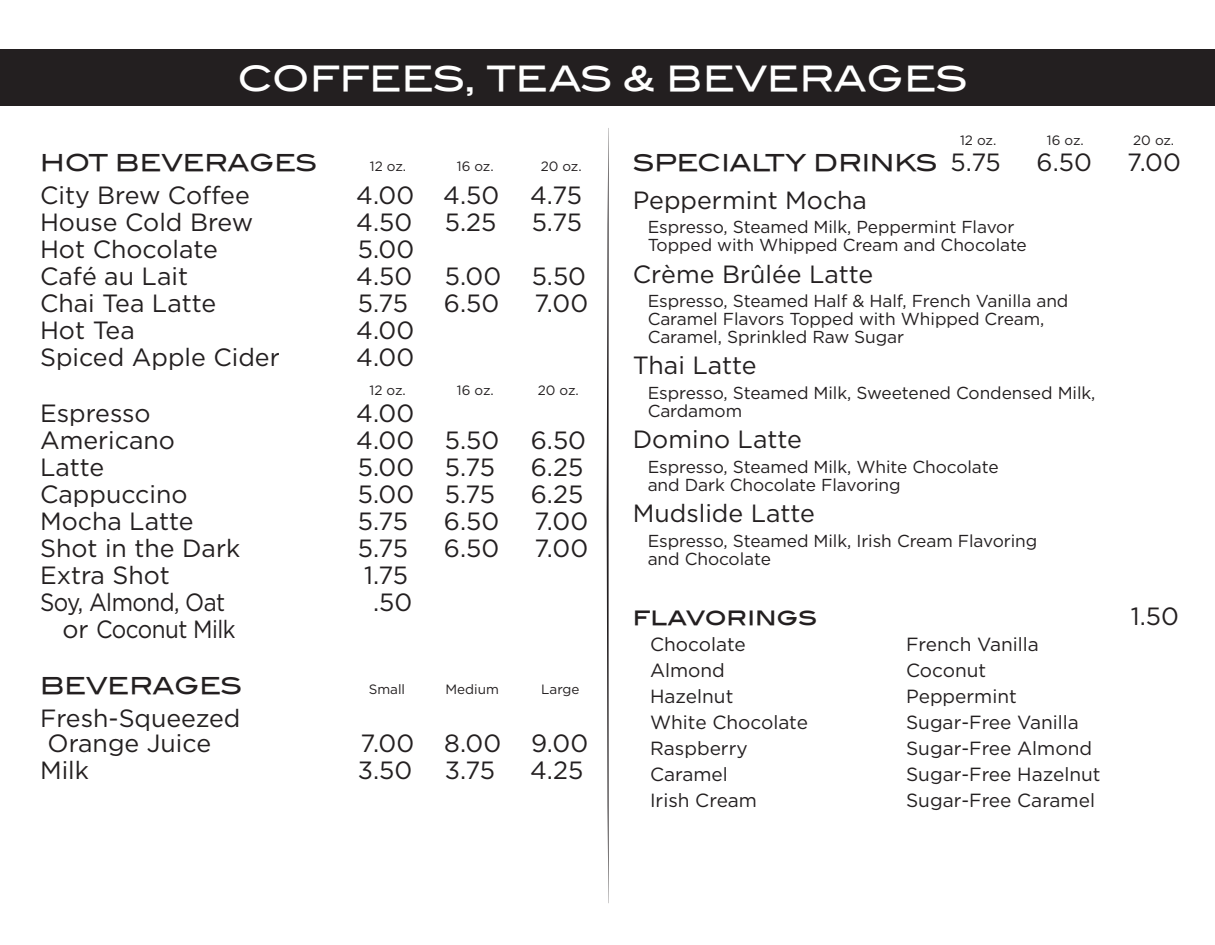
<style>
.page{position:relative;width:1215px;height:945px;background:#fff}
.page>*{position:absolute;margin:0;border:0;box-sizing:border-box;transform-origin:0 0}
.t1{font:34.65px "Blair Md ITCTT Medium";letter-spacing:-.01em;color:#fff}
.t2{font:24.9px/24.3px "Gotham";color:#231f20}
.t3{font:24.9px "Gotham";letter-spacing:-.025em;color:#231f20;scale:.9 1}
.t4{font:24.9px "Gotham";letter-spacing:-.025em;color:#231f20}
.t5{font:23.25px "Blair Md ITCTT Medium";letter-spacing:-.005em;color:#231f20}
.t6{font:19.05px "Gotham";color:#231f20}
.t7{font:17.25px/18px "Gotham";letter-spacing:-.005em;color:#231f20}
.t8{font:13.5px "Gotham";color:#231f20}
.s1{font-family:"Gotham";font-size:24.9px}
</style>
<div class="page">
<div style="left:0;top:49px;width:1215px;height:57px;background:#231f20"></div>
<svg style="left:607px;top:128px;width:2px;height:775px;background:#767474"></svg>
<h1 class="t1" style="left:237px;top:58px;width:732px">COFFEES, TEAS &amp; BEVERAGES</h1>
<p class="t5" style="left:40px;top:149px;width:279px">HOT BEVERAGES</p>
<p class="t8" style="left:370px;top:159px;width:38px">12 oz.</p>
<p class="t8" style="left:457px;top:159px;width:38px">16 oz.</p>
<p class="t8" style="left:541px;top:159px;width:43px">20 oz.</p>
<p class="t2" style="left:40px;top:183px;width:211px">City Brew Coffee</p>
<p class="t2" style="left:356px;top:183px;width:227px">4.00 4.50 4.75</p>
<p class="t2" style="left:40px;top:210px;width:215px">House Cold Brew</p>
<p class="t2" style="left:356px;top:210px;width:57px">4.50</p>
<p class="t2" style="left:445px;top:210px;width:53px">5.25</p>
<p class="t2" style="left:532px;top:210px;width:52px">5.75</p>
<p class="t2" style="left:40px;top:237px;width:179px">Hot Chocolate</p>
<p class="t2" style="left:358px;top:237px;width:58px">5.00</p>
<p class="t2" style="left:40px;top:264px;width:150px">Café au Lait</p>
<p class="t2" style="left:356px;top:264px;width:57px">4.50</p>
<p class="t2" style="left:445px;top:264px;width:143px">5.00 5.50</p>
<p class="t2" style="left:40px;top:291px;width:178px">Chai Tea Latte</p>
<p class="t2" style="left:358px;top:291px;width:52px">5.75</p>
<p class="t2" style="left:444px;top:291px;width:57px">6.50</p>
<p class="t2" style="left:535px;top:291px;width:55px">7.00</p>
<p class="t2" style="left:40px;top:318px;width:96px">Hot Tea</p>
<p class="t2" style="left:356px;top:318px;width:60px">4.00</p>
<p class="t2" style="left:40px;top:345px;width:241px">Spiced Apple Cider</p>
<p class="t2" style="left:356px;top:345px;width:60px">4.00</p>
<p class="t8" style="left:370px;top:383px;width:38px">12 oz.</p>
<p class="t8" style="left:457px;top:383px;width:38px">16 oz.</p>
<p class="t8" style="left:538px;top:383px;width:43px">20 oz.</p>
<p class="t2" style="left:40px;top:401px;width:112px">Espresso</p>
<p class="t2" style="left:356px;top:401px;width:60px">4.00</p>
<p class="t2" style="left:40px;top:428px;width:136px">Americano</p>
<p class="t2" style="left:356px;top:428px;width:144px">4.00 5.50</p>
<p class="t2" style="left:531px;top:428px;width:57px">6.50</p>
<p class="t2" style="left:40px;top:455px;width:66px">Latte</p>
<p class="t2" style="left:358px;top:455px;width:139px">5.00 5.75</p>
<p class="t2" style="left:531px;top:455px;width:54px">6.25</p>
<p class="t2" style="left:40px;top:482px;width:149px">Cappuccino</p>
<p class="t2" style="left:358px;top:482px;width:139px">5.00 5.75</p>
<p class="t2" style="left:531px;top:482px;width:54px">6.25</p>
<p class="t2" style="left:40px;top:509px;width:155px">Mocha Latte</p>
<p class="t2" style="left:358px;top:509px;width:52px">5.75</p>
<p class="t2" style="left:444px;top:509px;width:57px">6.50</p>
<p class="t2" style="left:535px;top:509px;width:55px">7.00</p>
<p class="t2" style="left:40px;top:536px;width:202px">Shot in the Dark</p>
<p class="t2" style="left:358px;top:536px;width:52px">5.75</p>
<p class="t2" style="left:444px;top:536px;width:57px">6.50</p>
<p class="t2" style="left:535px;top:536px;width:55px">7.00</p>
<p class="t2" style="left:40px;top:563px;width:132px">Extra Shot</p>
<p class="t2" style="left:364px;top:563px;width:46px">1.75</p>
<p class="t3" style="left:40px;top:589px;width:207px">Soy, Almond, Oat</p>
<p class="t2" style="left:373px;top:590px;width:41px">.50</p>
<p class="t4" style="left:62px;top:616px;width:175px">or Coconut Milk</p>
<p class="t5" style="left:40px;top:672px;width:204px">BEVERAGES</p>
<p class="t8" style="left:369px;top:682px;width:38px">Small</p>
<p class="t8" style="left:446px;top:682px;width:55px">Medium</p>
<p class="t8" style="left:541px;top:682px;width:40px">Large</p>
<p class="t2" style="left:48px;top:706px;width:195px;text-indent:-7px">Fresh-Squeezed<br>Orange Juice</p>
<p class="t2" style="left:361px;top:730px;width:229px">7.00 8.00 9.00</p>
<p class="t2" style="left:40px;top:757px;width:50px">Milk</p>
<p class="t2" style="left:358px;top:757px;width:56px">3.50</p>
<p class="t2" style="left:445px;top:757px;width:52px">3.75</p>
<p class="t2" style="left:530px;top:757px;width:55px">4.25</p>
<p class="t8" style="left:960px;top:132px;width:38px">12 oz.</p>
<p class="t8" style="left:1047px;top:132px;width:38px">16 oz.</p>
<p class="t8" style="left:1133px;top:132px;width:43px">20 oz.</p>
<p class="t5" style="left:633px;top:149px;width:370px">SPECIALTY DRINKS <span class="s1">5.75</span></p>
<p class="t2" style="left:1037px;top:150px;width:57px">6.50</p>
<p class="t2" style="left:1127px;top:150px;width:55px">7.00</p>
<p class="t2" style="left:633px;top:187px;width:236px">Peppermint Mocha</p>
<p class="t7" style="left:648px;top:218px;width:381px">Espresso, Steamed Milk, Peppermint Flavor<br>Topped with Whipped Cream and Chocolate</p>
<p class="t2" style="left:633px;top:261px;width:242px">Crème Brûlée Latte</p>
<p class="t7" style="left:648px;top:292px;width:422px">Espresso, Steamed Half &amp; Half, French Vanilla and<br>Caramel Flavors Topped with Whipped Cream,<br>Caramel, Sprinkled Raw Sugar</p>
<p class="t2" style="left:633px;top:353px;width:125px">Thai Latte</p>
<p class="t7" style="left:648px;top:384px;width:449px">Espresso, Steamed Milk, Sweetened Condensed Milk,<br>Cardamom</p>
<p class="t2" style="left:633px;top:427px;width:171px">Domino Latte</p>
<p class="t7" style="left:648px;top:457px;width:353px">Espresso, Steamed Milk, White Chocolate and Dark Chocolate Flavoring</p>
<p class="t2" style="left:633px;top:501px;width:184px">Mudslide Latte</p>
<p class="t7" style="left:648px;top:531px;width:391px">Espresso, Steamed Milk, Irish Cream Flavoring and Chocolate</p>
<p class="t5" style="left:633px;top:602px;width:186px">flavorings</p>
<p class="t2" style="left:1131px;top:603px;width:50px">1.50</p>
<p class="t6" style="left:650px;top:633px;width:97px">Chocolate</p>
<p class="t6" style="left:906px;top:633px;width:134px">French Vanilla</p>
<p class="t6" style="left:650px;top:659px;width:76px">Almond</p>
<p class="t6" style="left:906px;top:659px;width:82px">Coconut</p>
<p class="t6" style="left:650px;top:685px;width:85px">Hazelnut</p>
<p class="t6" style="left:906px;top:685px;width:112px">Peppermint</p>
<p class="t6" style="left:650px;top:711px;width:159px">White Chocolate</p>
<p class="t6" style="left:906px;top:711px;width:174px">Sugar-Free Vanilla</p>
<p class="t6" style="left:650px;top:737px;width:99px">Raspberry</p>
<p class="t6" style="left:906px;top:737px;width:188px">Sugar-Free Almond</p>
<p class="t6" style="left:650px;top:763px;width:79px">Caramel</p>
<p class="t6" style="left:906px;top:763px;width:196px">Sugar-Free Hazelnut</p>
<p class="t6" style="left:650px;top:789px;width:108px">Irish Cream</p>
<p class="t6" style="left:906px;top:789px;width:190px">Sugar-Free Caramel</p>
</div>
